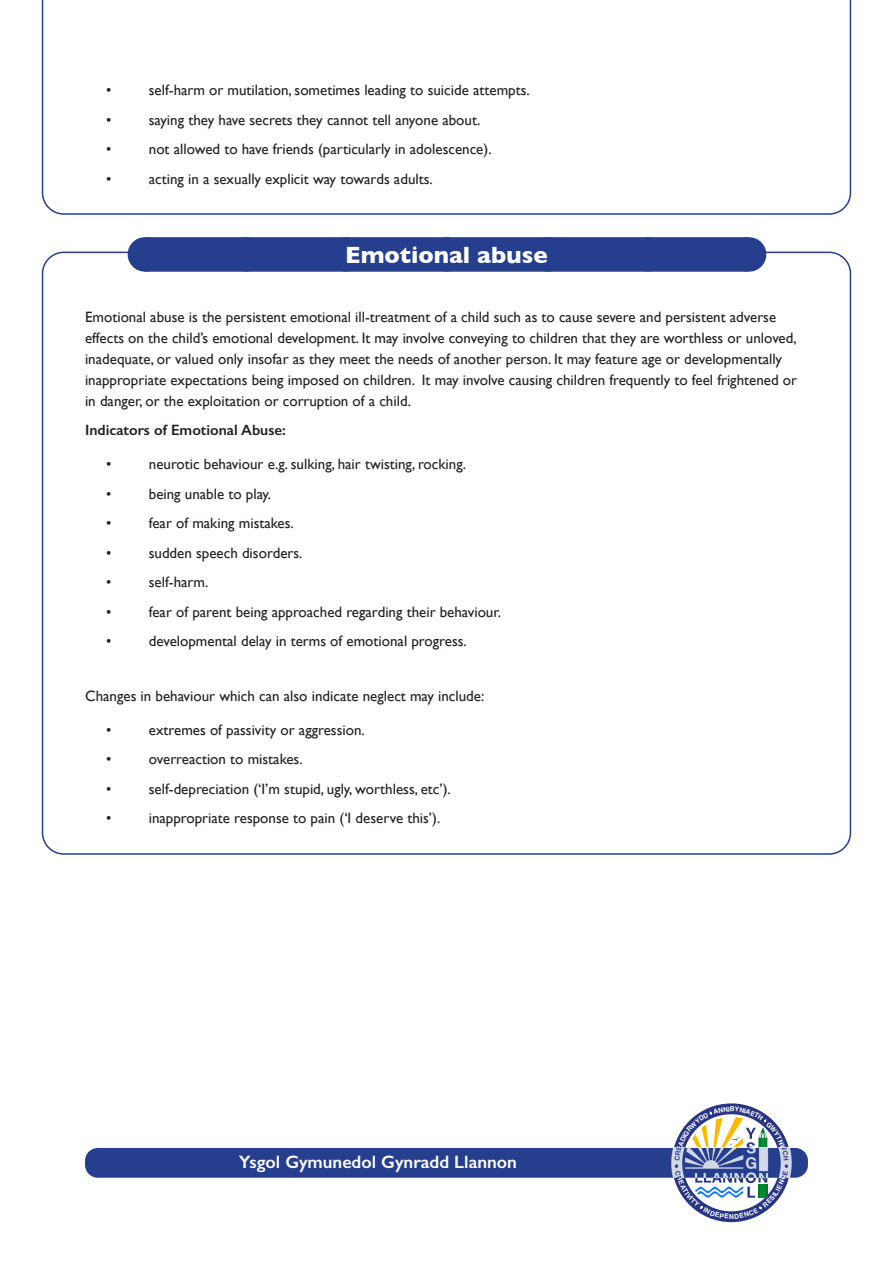
<style>
.page{position:relative;width:893px;height:1263px;background:#fff}
.page>*{position:absolute;margin:0;border:0;box-sizing:border-box;transform-origin:0 0}
.main_heading{font:700 24px "Gill Sans";color:#fff}
.t1{font:600 18px "Gill Sans";color:#fff}
.bullets{font:15px "Gill Sans";color:#231f20}
.body{font:15px/21px "Gill Sans";color:#231f20}
.sub-sub_head{font:600 15px "Gill Sans";color:#231f20}
</style>
<div class="page">
<svg style="left:42px;top:0;width:809px;height:215px"></svg>
<div style="left:145px;top:237px;width:603px;height:35px;background:#253f8e"></div>
<svg style="left:245px;top:237px;width:453px;height:35px"></svg>
<hr style="left:748px;top:237px;width:1px;height:35px;background:#253f8e">
<div style="left:85px;top:1148px;width:723px;height:30px;background:#253f8e;border-radius:13px"></div>
<svg style="left:672px;top:1103px;width:119px;height:119px"></svg>
<p class="bullets" style="left:106px;top:82px;width:7px">•</p>
<p class="bullets" style="left:149px;top:82px;width:382px">self-harm or mutilation, sometimes leading to suicide attempts.</p>
<p class="bullets" style="left:106px;top:111px;width:7px">•</p>
<p class="bullets" style="left:149px;top:111px;width:333px">saying they have secrets they cannot tell anyone about.</p>
<p class="bullets" style="left:106px;top:141px;width:7px">•</p>
<p class="bullets" style="left:149px;top:141px;width:344px">not allowed to have friends (particularly in adolescence).</p>
<p class="bullets" style="left:106px;top:170px;width:7px">•</p>
<p class="bullets" style="left:149px;top:170px;width:286px">acting in a sexually explicit way towards adults.</p>
<p class="main_heading" style="left:345px;top:236px;width:204px">Emotional abuse</p>
<p class="body" style="left:85px;top:306px;width:714px">Emotional abuse is the persistent emotional ill-treatment of a child such as to cause severe and persistent adverse effects on the child’s emotional development. It may involve conveying to children that they are worthless or unloved, inadequate, or valued only insofar as they meet the needs of another person. It may feature age or developmentally inappropriate expectations being imposed on children. It may involve causing children frequently to feel frightened or in danger, or the exploitation or corruption of a child.</p>
<p class="sub-sub_head" style="left:85px;top:421px;width:202px">Indicators of Emotional Abuse:</p>
<p class="bullets" style="left:106px;top:455px;width:7px">•</p>
<p class="bullets" style="left:149px;top:455px;width:319px">neurotic behaviour e.g. sulking, hair twisting, rocking.</p>
<p class="bullets" style="left:106px;top:485px;width:7px">•</p>
<p class="bullets" style="left:149px;top:485px;width:124px">being unable to play.</p>
<p class="bullets" style="left:106px;top:514px;width:7px">•</p>
<p class="bullets" style="left:149px;top:514px;width:147px">fear of making mistakes.</p>
<p class="bullets" style="left:106px;top:544px;width:7px">•</p>
<p class="bullets" style="left:149px;top:544px;width:155px">sudden speech disorders.</p>
<p class="bullets" style="left:106px;top:573px;width:7px">•</p>
<p class="bullets" style="left:149px;top:573px;width:61px">self-harm.</p>
<p class="bullets" style="left:106px;top:603px;width:7px">•</p>
<p class="bullets" style="left:149px;top:603px;width:354px">fear of parent being approached regarding their behaviour.</p>
<p class="bullets" style="left:106px;top:632px;width:7px">•</p>
<p class="bullets" style="left:149px;top:632px;width:320px">developmental delay in terms of emotional progress.</p>
<p class="body" style="left:85px;top:685px;width:401px">Changes in behaviour which can also indicate neglect may include:</p>
<p class="bullets" style="left:106px;top:721px;width:7px">•</p>
<p class="bullets" style="left:149px;top:721px;width:218px">extremes of passivity or aggression.</p>
<p class="bullets" style="left:106px;top:750px;width:7px">•</p>
<p class="bullets" style="left:149px;top:750px;width:155px">overreaction to mistakes.</p>
<p class="bullets" style="left:106px;top:780px;width:7px">•</p>
<p class="bullets" style="left:149px;top:780px;width:304px">self-depreciation (‘I’m stupid, ugly, worthless, etc’).</p>
<p class="bullets" style="left:106px;top:809px;width:7px">•</p>
<p class="bullets" style="left:149px;top:809px;width:293px">inappropriate response to pain (‘I deserve this’).</p>
<p class="t1" style="left:239px;top:1151px;width:280px">Ysgol Gymunedol Gynradd Llannon</p>
</div>
